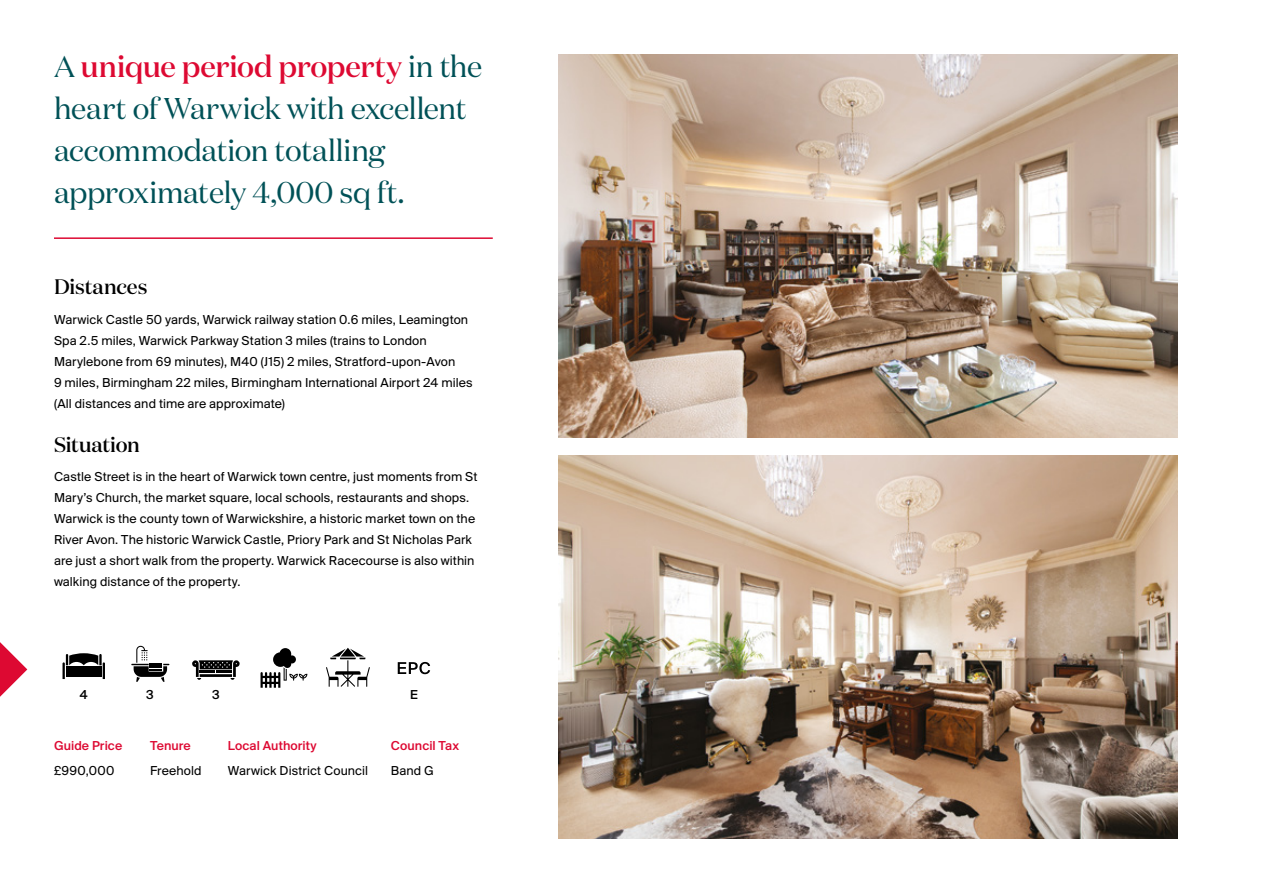
<style>
.page{position:relative;width:1263px;height:893px;background:#fff}
.page>*{position:absolute;margin:0;border:0;box-sizing:border-box;transform-origin:0 0}
.t1{font:30px/42px "Domaine Disp";letter-spacing:-.01em;color:#005157}
.t2{font:500 21px "Domaine Disp";letter-spacing:-.01em;color:#000}
.t3{font:13.5px/21px "Suisse BP Intl";letter-spacing:.005em;color:#000}
.t4{font:500 13.5px "Suisse BP Intl";letter-spacing:.005em;color:#dd0932}
.t5{font:500 13.5px "Suisse BP Intl";color:#000}
.s1{font-weight:500;color:#dd0932}
</style>
<div class="page">
<svg style="left:261px;top:648px;width:46px;height:40px"></svg>
<svg style="left:326px;top:648px;width:44px;height:39px"></svg>
<svg style="left:63px;top:653px;width:42px;height:26px"></svg>
<svg style="left:131px;top:646px;width:38px;height:36px"></svg>
<svg style="left:192px;top:660px;width:48px;height:20px"></svg>
<hr style="left:54px;top:237px;width:439px;height:2px;background:#dd0932">
<svg style="left:0;top:642px;width:27px;height:55px"></svg>
<svg style="left:398px;top:662px;width:32px;height:12px"></svg>
<img style="left:559px;top:54px;width:619px;height:383px">
<img style="left:559px;top:455px;width:619px;height:384px">
<h1 class="t1" style="left:54px;top:46px;width:430px">A <span class="s1">unique period property</span> in the heart of Warwick with excellent accommodation totalling approximately 4,000 sq ft.</h1>
<h2 class="t2" style="left:54px;top:274px;width:95px">Distances</h2>
<p class="t3" style="left:54px;top:308px;width:420px">Warwick Castle 50 yards, Warwick railway station 0.6 miles, Leamington Spa 2.5 miles, Warwick Parkway Station 3 miles (trains to London Marylebone from 69 minutes), M40 (J15) 2 miles, Stratford-upon-Avon<br>9 miles, Birmingham 22 miles, Birmingham International Airport 24 miles (All distances and time are approximate)</p>
<h2 class="t2" style="left:54px;top:431px;width:87px">Situation</h2>
<p class="t3" style="left:54px;top:466px;width:425px">Castle Street is in the heart of Warwick town centre, just moments from St Mary’s Church, the market square, local schools, restaurants and shops.<br>Warwick is the county town of Warwickshire, a historic market town on the River Avon. The historic Warwick Castle, Priory Park and St Nicholas Park are just a short walk from the property. Warwick Racecourse is also within walking distance of the property.</p>
<p class="t5" style="left:80px;top:686px;width:9px">4</p>
<p class="t5" style="left:146px;top:686px;width:9px">3</p>
<p class="t5" style="left:212px;top:686px;width:9px">3</p>
<p class="t5" style="left:410px;top:686px;width:9px">E</p>
<p class="t4" style="left:54px;top:738px;width:70px">Guide Price</p>
<p class="t3" style="left:54px;top:760px;width:62px">£990,000</p>
<p class="t4" style="left:150px;top:738px;width:42px">Tenure</p>
<p class="t3" style="left:150px;top:760px;width:53px">Freehold</p>
<p class="t4" style="left:228px;top:738px;width:90px">Local Authority</p>
<p class="t3" style="left:228px;top:760px;width:142px">Warwick District Council</p>
<p class="t4" style="left:391px;top:738px;width:70px">Council Tax</p>
<p class="t3" style="left:391px;top:760px;width:45px">Band G</p>
</div>
